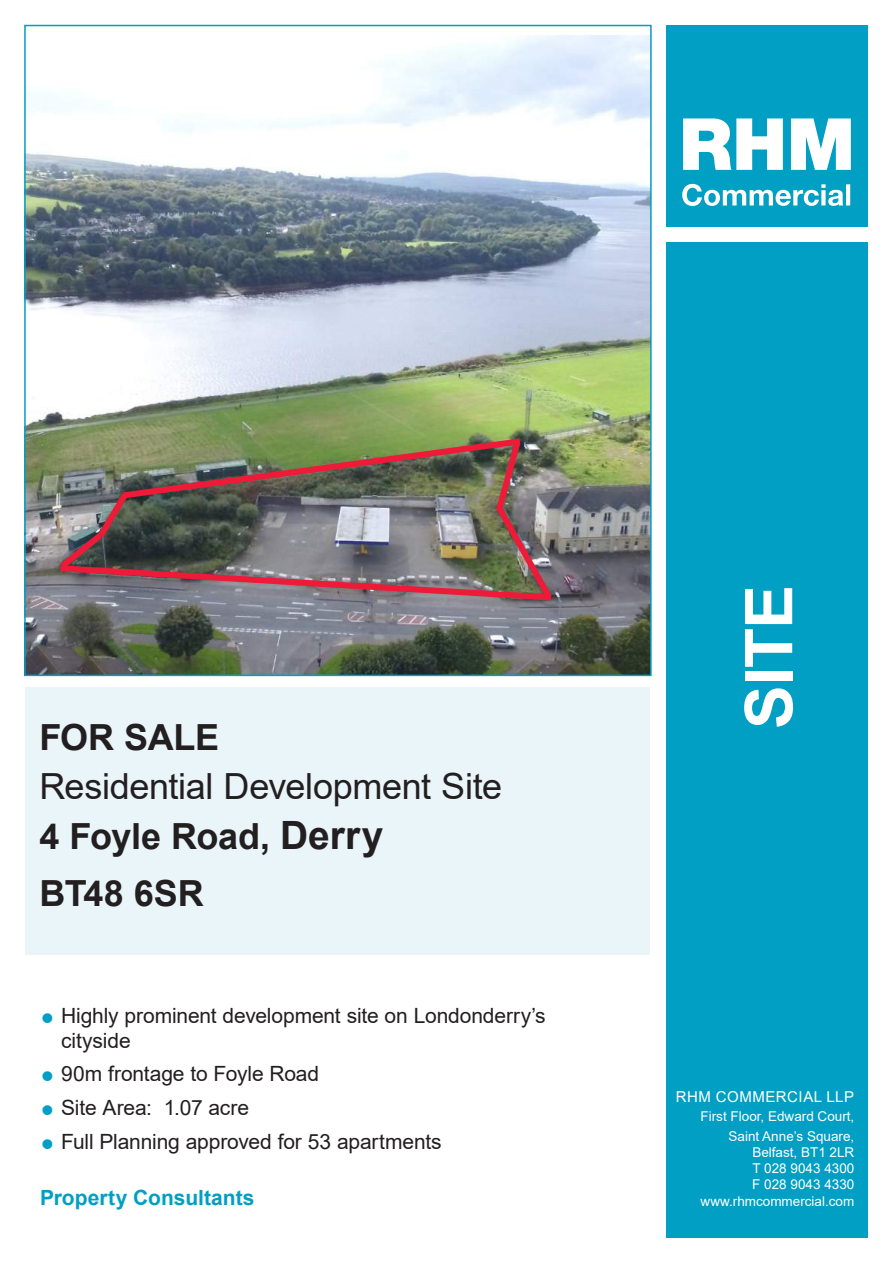
<style>
.page{position:relative;width:893px;height:1263px;background:#fff}
.page>*{position:absolute;margin:0;border:0;box-sizing:border-box;transform-origin:0 0}
.t1{font:700 66px "Arial";color:#fff}
.t2{font:36px/49.5px "Arial";letter-spacing:-.01em;color:#231f20}
.t3{font:700 36px "Arial";letter-spacing:-.01em;color:#231f20}
.t4{font:21px/33.8px "Arial";letter-spacing:-.005em;color:#231f20}
.t5{font:700 21px "Arial";color:#009fc3}
.t6{font:15px "Arial";letter-spacing:.035em;color:#fff}
.t7{font:13.5px/16.2px "Arial";color:#fff;text-align:right}
.s1{font-weight:700}
.s2{font-weight:700;font-size:39px}
</style>
<div class="page">
<div style="left:666px;top:242px;width:201px;height:995px;background:#009fc3"></div>
<div style="left:666px;top:26px;width:201px;height:201px;background:#009fc3"></div>
<svg style="left:683px;top:118px;width:100px;height:52px"></svg>
<svg style="left:791px;top:118px;width:60px;height:52px;background:#d0edf3"></svg>
<svg style="left:682px;top:184px;width:168px;height:22px"></svg>
<div style="left:26px;top:687px;width:624px;height:267px;background:#e9f5f9"></div>
<img style="left:27px;top:35px;width:622px;height:638px">
<img style="left:54px;top:435px;width:503px;height:169px">
<h2 class="t3" style="left:39px;top:712px;width:181px">FOR SALE</h2>
<h2 class="t2" style="left:39px;top:762px;width:464px">Residential Development Site<br><span class="s1">4 Foyle Road,</span> <span class="s2">Derry</span></h2>
<h2 class="t3" style="left:39px;top:868px;width:166px">BT48 6SR</h2>
<h1 class="t1" style="left:722px;top:729px;width:146px;rotate:-90deg">SITE</h1>
<p class="t4" style="left:61px;top:1002px;width:486px;line-height:25.2px">Highly prominent development site on Londonderry’s cityside</p>
<p class="t4" style="left:61px;top:1057px;width:382px">90m frontage to Foyle Road<br>Site Area: 1.07 acre<br>Full Planning approved for 53 apartments</p>
<p class="t6" style="left:676px;top:1086px;width:180px">RHM COMMERCIAL LLP</p>
<p class="t7" style="left:701px;top:1107px;width:155px;line-height:19.5px">First Floor, Edward Court,<br>Saint Anne’s Square,</p>
<p class="t7" style="left:752px;top:1144px;width:104px;text-align:justify">Belfast, BT1 2LR T 028 9043 4300<br>F 028 9043 4330</p>
<p class="t5" style="left:40px;top:1182px;width:216px">Property Consultants</p>
<p class="t7" style="left:701px;top:1192px;width:155px">www.rhmcommercial.com</p>
</div>
